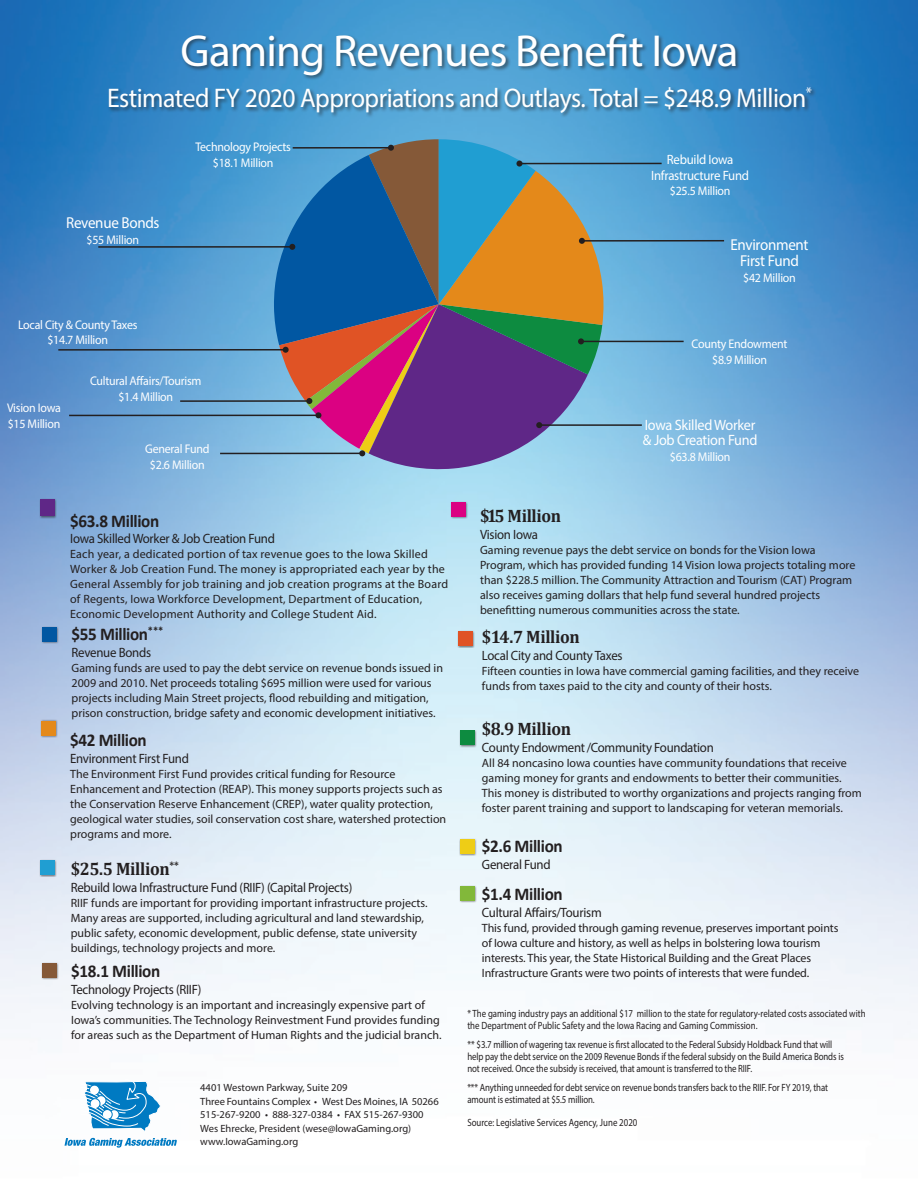
<style>
.page{position:relative;width:918px;height:1188px;background:#fff}
.page>*{position:absolute;margin:0;border:0;box-sizing:border-box;transform-origin:0 0}
.t1{font:45px "Myriad Pro";letter-spacing:-.02em;color:#fff}
.t2{font:27px "Myriad Pro";letter-spacing:-.02em;color:#fff;scale:.95 1}
.t3{font:700 18px "Calibri";letter-spacing:-.02em;color:#231f20;scale:.95 1}
.t4{font:700 18px "Cambria";letter-spacing:-.02em;color:#231f20;scale:.95 1}
.t5{font:15.9px/15.8px "Myriad Pro";letter-spacing:-.02em;color:#fff;text-align:center;scale:.95 1}
.t6{font:15px/15.8px "Myriad Pro";letter-spacing:-.02em;color:#fff;scale:.95 1}
.t7{font:13.5px "Myriad Pro";letter-spacing:-.02em;color:#231f20;scale:.95 1}
.t8{font:13.5px "Myriad Pro";letter-spacing:-.02em;color:#fff;scale:.95 1}
.t9{font:12.6px "Myriad Pro";letter-spacing:-.02em;color:#fff;scale:.95 1}
.t10{font:12px/15px "Myriad Pro";color:#231f20}
.t11{font:10.5px/12px "Myriad Pro";letter-spacing:-.01em;color:#231f20;scale:.84 1}
.t12{font:10.5px "Myriad Pro";letter-spacing:-.01em;color:#231f20}
</style>
<div class="page">
<img style="left:0;top:0;width:918px;height:1138px">
<div style="left:107px;top:33px;width:710px;height:85px;background:#231f20;opacity:.6"></div>
<svg style="left:81px;top:1080px;width:80px;height:52px"></svg>
<svg style="left:64px;top:1138px;width:113px;height:10px"></svg>
<div style="left:39px;top:860px;width:18px;height:17px;background:#231f20;opacity:.6"></div>
<div style="left:41px;top:861px;width:14px;height:14px;background:#209ed2"></div>
<div style="left:41px;top:626px;width:18px;height:18px;background:#231f20;opacity:.6"></div>
<div style="left:42px;top:627px;width:14px;height:15px;background:#0157a2"></div>
<div style="left:41px;top:962px;width:18px;height:18px;background:#231f20;opacity:.6"></div>
<div style="left:42px;top:963px;width:14px;height:15px;background:#855938"></div>
<div style="left:450px;top:501px;width:18px;height:18px;background:#231f20;opacity:.6"></div>
<div style="left:451px;top:502px;width:14px;height:14px;background:#db0182"></div>
<div style="left:459px;top:730px;width:18px;height:17px;background:#231f20;opacity:.6"></div>
<div style="left:460px;top:731px;width:15px;height:14px;background:#0d8b40"></div>
<div style="left:40px;top:719px;width:18px;height:19px;background:#231f20;opacity:.6"></div>
<div style="left:41px;top:721px;width:14px;height:14px;background:#e4891a"></div>
<div style="left:457px;top:631px;width:18px;height:17px;background:#231f20;opacity:.6"></div>
<div style="left:459px;top:632px;width:14px;height:14px;background:#e05325"></div>
<div style="left:459px;top:885px;width:18px;height:18px;background:#231f20;opacity:.6"></div>
<div style="left:460px;top:886px;width:15px;height:15px;background:#82b83a"></div>
<div style="left:39px;top:499px;width:18px;height:20px;background:#231f20;opacity:.6"></div>
<div style="left:41px;top:500px;width:14px;height:16px;background:#5f2787"></div>
<div style="left:459px;top:839px;width:18px;height:17px;background:#231f20;opacity:.6"></div>
<div style="left:460px;top:840px;width:15px;height:14px;background:#eecd16"></div>
<hr style="left:519px;top:163px;width:143px;height:1px;background:#231f20">
<hr style="left:582px;top:240px;width:142px;height:2px;background:#231f20">
<hr style="left:581px;top:341px;width:103px;height:1px;background:#231f20">
<hr style="left:539px;top:424px;width:103px;height:2px;background:#231f20">
<hr style="left:220px;top:453px;width:142px;height:1px;background:#231f20">
<hr style="left:69px;top:415px;width:249px;height:1px;background:#231f20">
<hr style="left:180px;top:400px;width:129px;height:2px;background:#231f20">
<hr style="left:58px;top:349px;width:228px;height:2px;background:#231f20">
<hr style="left:98px;top:246px;width:194px;height:2px;background:#231f20">
<svg style="left:274px;top:139px;width:330px;height:331px;background:#6b6e88"></svg>
<p class="t1" style="left:180px;top:23px;width:560px">Gaming Revenues Benefit Iowa</p>
<p class="t2" style="left:107px;top:81px;width:744px">Estimated FY 2020 Appropriations and Outlays. Total = $248.9 Million<sup>*</sup></p>
<p class="t5" style="left:66px;top:215px;width:100px">Revenue Bonds</p>
<p class="t9" style="left:87px;top:232px;width:57px">$55 Million</p>
<p class="t9" style="left:195px;top:139px;width:102px">Technology Projects</p>
<p class="t9" style="left:213px;top:155px;width:65px">$18.1 Million</p>
<p class="t8" style="left:667px;top:151px;width:71px">Rebuild Iowa</p>
<p class="t8" style="left:651px;top:167px;width:105px">Infrastructure Fund</p>
<p class="t9" style="left:670px;top:183px;width:65px">$25.5 Million</p>
<p class="t5" style="left:731px;top:237px;width:84px">Environment<br>First Fund</p>
<p class="t9" style="left:743px;top:270px;width:57px">$42 Million</p>
<p class="t9" style="left:18px;top:317px;width:127px">Local City &amp; County Taxes</p>
<p class="t9" style="left:47px;top:332px;width:65px">$14.7 Million</p>
<p class="t9" style="left:692px;top:336px;width:103px">County Endowment</p>
<p class="t9" style="left:712px;top:352px;width:59px">$8.9 Million</p>
<p class="t9" style="left:7px;top:400px;width:58px">Vision Iowa</p>
<p class="t9" style="left:8px;top:416px;width:57px">$15 Million</p>
<p class="t9" style="left:90px;top:373px;width:119px">Cultural Affairs/Tourism</p>
<p class="t9" style="left:118px;top:389px;width:59px">$1.4 Million</p>
<p class="t9" style="left:145px;top:441px;width:69px">General Fund</p>
<p class="t9" style="left:150px;top:457px;width:59px">$2.6 Million</p>
<p class="t3" style="left:70px;top:508px;width:95px">$63.8 Million</p>
<p class="t7" style="left:70px;top:531px;width:217px">Iowa Skilled Worker &amp; Job Creation Fund</p>
<p class="t10" style="left:70px;top:547px;width:379px">Each year, a dedicated portion of tax revenue goes to the Iowa Skilled Worker &amp; Job Creation Fund. The money is appropriated each year by the General Assembly for job training and job creation programs at the Board of Regents, Iowa Workforce Development, Department of Education, Economic Development Authority and College Student Aid.</p>
<p class="t3" style="left:72px;top:622px;width:98px">$55 Million<sup>***</sup></p>
<p class="t7" style="left:72px;top:644px;width:85px">Revenue Bonds</p>
<p class="t10" style="left:72px;top:660px;width:373px">Gaming funds are used to pay the debt service on revenue bonds issued in 2009 and 2010. Net proceeds totaling $695 million were used for various projects including Main Street projects, flood rebuilding and mitigation, prison construction, bridge safety and economic development initiatives.</p>
<p class="t3" style="left:70px;top:727px;width:82px">$42 Million</p>
<p class="t7" style="left:70px;top:750px;width:127px">Environment First Fund</p>
<p class="t10" style="left:70px;top:766px;width:378px">The Environment First Fund provides critical funding for Resource Enhancement and Protection (REAP). This money supports projects such as the Conservation Reserve Enhancement (CREP), water quality protection, geological water studies, soil conservation cost share, watershed protection programs and more.</p>
<p class="t4" style="left:71px;top:856px;width:115px">$25.5 Million<sup>**</sup></p>
<p class="t7" style="left:71px;top:879px;width:298px">Rebuild Iowa Infrastructure Fund (RIIF) (Capital Projects)</p>
<p class="t10" style="left:71px;top:895px;width:358px">RIIF funds are important for providing important infrastructure projects.<br>Many areas are supported, including agricultural and land stewardship, public safety, economic development, public defense, state university buildings, technology projects and more.</p>
<p class="t3" style="left:71px;top:958px;width:95px">$18.1 Million</p>
<p class="t7" style="left:71px;top:981px;width:139px">Technology Projects (RIIF)</p>
<p class="t10" style="left:71px;top:997px;width:372px">Evolving technology is an important and increasingly expensive part of<br>Iowa’s communities. The Technology Reinvestment Fund provides funding for areas such as the Department of Human Rights and the judicial branch.</p>
<p class="t12" style="left:200px;top:1081px;width:149px">4401 Westown Parkway, Suite 209</p>
<p class="t12" style="left:200px;top:1095px;width:240px">Three Fountains Complex • West Des Moines, IA 50266</p>
<p class="t12" style="left:200px;top:1108px;width:225px">515-267-9200 • 888-327-0384 • FAX 515-267-9300</p>
<p class="t12" style="left:200px;top:1122px;width:212px">Wes Ehrecke, President (wese@lowaGaming.org)</p>
<p class="t12" style="left:200px;top:1135px;width:99px">www.IowaGaming.org</p>
<p class="t6" style="left:643px;top:416px;width:122px">Iowa Skilled Worker &amp; Job Creation Fund</p>
<p class="t9" style="left:670px;top:449px;width:65px">$63.8 Million</p>
<p class="t4" style="left:480px;top:503px;width:87px">$15 Million</p>
<p class="t7" style="left:480px;top:526px;width:62px">Vision Iowa</p>
<p class="t10" style="left:480px;top:542px;width:377px">Gaming revenue pays the debt service on bonds for the Vision Iowa Program, which has provided funding 14 Vision Iowa projects totaling more than $228.5 million. The Community Attraction and Tourism (CAT) Program also receives gaming dollars that help fund several hundred projects benefitting numerous communities across the state.</p>
<p class="t4" style="left:482px;top:624px;width:105px">$14.7 Million</p>
<p class="t7" style="left:482px;top:647px;width:150px">Local City and County Taxes</p>
<p class="t10" style="left:482px;top:663px;width:379px">Fifteen counties in Iowa have commercial gaming facilities, and they receive funds from taxes paid to the city and county of their hosts.</p>
<p class="t4" style="left:482px;top:716px;width:95px">$8.9 Million</p>
<p class="t7" style="left:482px;top:739px;width:246px">County Endowment /Community Foundation</p>
<p class="t10" style="left:482px;top:755px;width:382px">All 84 noncasino Iowa counties have community foundations that receive gaming money for grants and endowments to better their communities.<br>This money is distributed to worthy organizations and projects ranging from foster parent training and support to landscaping for veteran memorials.</p>
<p class="t3" style="left:482px;top:833px;width:87px">$2.6 Million</p>
<p class="t7" style="left:482px;top:856px;width:74px">General Fund</p>
<p class="t3" style="left:482px;top:881px;width:87px">$1.4 Million</p>
<p class="t7" style="left:482px;top:904px;width:128px">Cultural Affairs/Tourism</p>
<p class="t10" style="left:482px;top:920px;width:358px">This fund, provided through gaming revenue, preserves important points of Iowa culture and history, as well as helps in bolstering Iowa tourism interests. This year, the State Historical Building and the Great Places Infrastructure Grants were two points of interests that were funded.</p>
<p class="t11" style="left:467px;top:1008px;width:476px">* The gaming industry pays an additional $17 million to the state for regulatory-related costs associated with the Department of Public Safety and the Iowa Racing and Gaming Commission.</p>
<p class="t11" style="left:467px;top:1038px;width:450px">** $3.7 million of wagering tax revenue is first allocated to the Federal Subsidy Holdback Fund that will help pay the debt service on the 2009 Revenue Bonds if the federal subsidy on the Build America Bonds is not received. Once the subsidy is received, that amount is transferred to the RIIF.</p>
<p class="t11" style="left:467px;top:1081px;width:431px">*** Anything unneeded for debt service on revenue bonds transfers back to the RIIF. For FY 2019, that amount is estimated at $5.5 million.</p>
<p class="t11" style="left:467px;top:1116px;width:204px">Source: Legislative Services Agency, June 2020</p>
</div>
